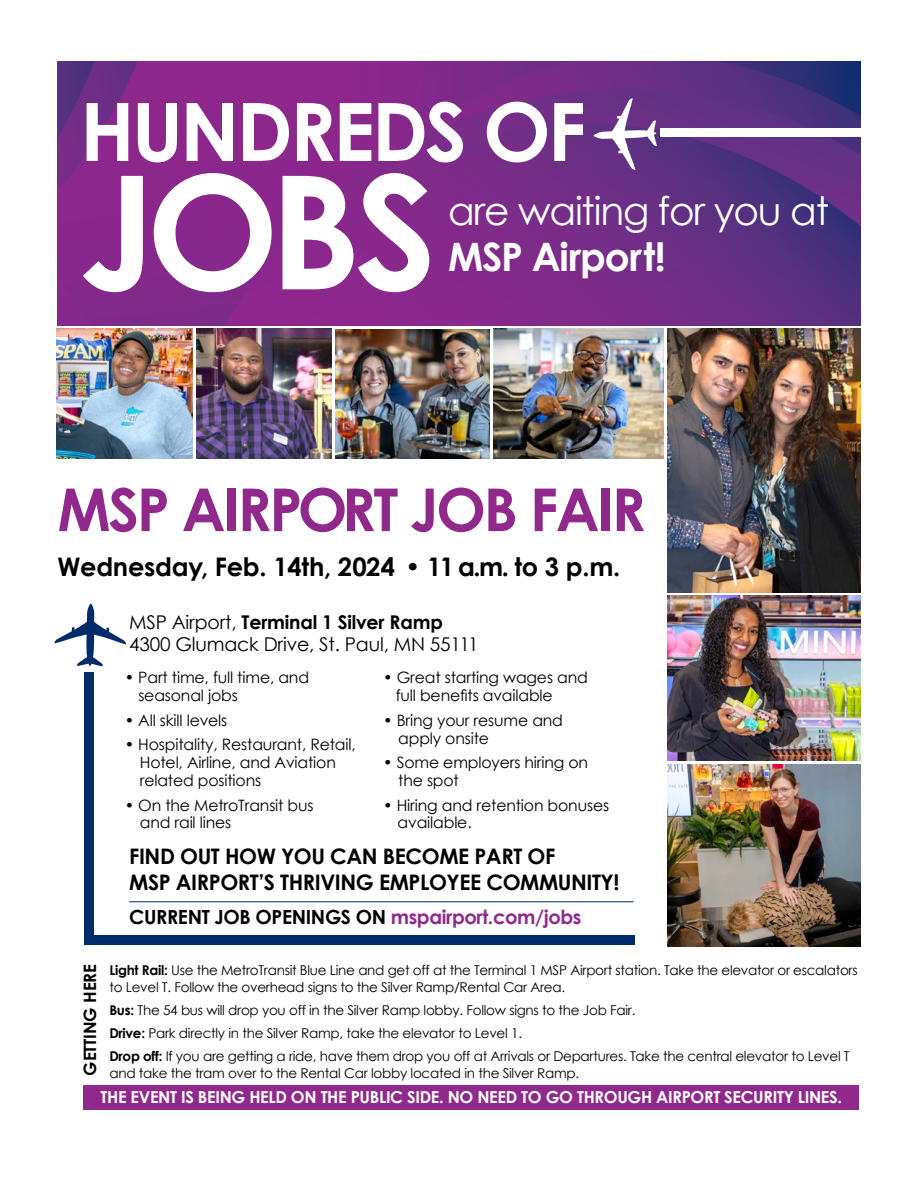
<style>
.page{position:relative;width:918px;height:1188px;background:#fff}
.page>*{position:absolute;margin:0;border:0;box-sizing:border-box;transform-origin:0 0}
.t1{font:700 157.95px "Century Gothic";color:#fff}
.t2{font:700 80.55px "Century Gothic";letter-spacing:-.04em;color:#fff}
.t3{font:700 59.25px "Century Gothic";letter-spacing:-.04em;color:#91298d}
.t4{font:39.15px "Century Gothic";letter-spacing:-.03em;color:#fff}
.t5{font:700 39.15px "Century Gothic";letter-spacing:-.03em;color:#fff}
.t6{font:700 25.65px "Century Gothic";letter-spacing:-.01em;color:#000}
.t7{font:700 21.45px/25.7px "Century Gothic";letter-spacing:-.02em;color:#000}
.t8{font:700 19.5px "Century Gothic";letter-spacing:-.02em;color:#000}
.t9{font:18.9px/22.8px "Century Gothic";letter-spacing:-.01em;color:#000}
.t10{font:700 17.1px "Century Gothic";letter-spacing:-.01em;color:#000}
.t11{font:700 16.5px "Century Gothic";letter-spacing:-.02em;color:#fff}
.t12{font:15.75px/18px "Century Gothic";letter-spacing:-.01em;color:#000}
.t13{font:13.5px/22.8px "Century Gothic";letter-spacing:-.02em;color:#000}
.s1{font-weight:400}
.s2{font-weight:700}
.s3{color:#91298d}
</style>
<div class="page">
<div style="left:83px;top:1085px;width:776px;height:24px;background:#91298d"></div>
<svg style="left:57px;top:62px;width:246px;height:263px;background:#8b278c"></svg>
<svg style="left:57px;top:62px;width:114px;height:261px;background:#82288a"></svg>
<svg style="left:303px;top:62px;width:558px;height:27px;background:#672c83"></svg>
<svg style="left:225px;top:89px;width:636px;height:34px;background:#702c86"></svg>
<svg style="left:179px;top:123px;width:682px;height:202px;background:#762b87"></svg>
<div style="left:85px;top:673px;width:9px;height:262px;background:#002d6a"></div>
<div style="left:660px;top:128px;width:218px;height:9px;background:#fff"></div>
<div style="left:85px;top:935px;width:550px;height:10px;background:#002d6a"></div>
<svg style="left:594px;top:98px;width:63px;height:72px"></svg>
<hr style="left:129px;top:901px;width:505px;height:1px;background:#002d6a">
<img style="left:494px;top:329px;width:169px;height:129px">
<img style="left:336px;top:330px;width:154px;height:128px">
<img style="left:667px;top:596px;width:194px;height:164px">
<img style="left:667px;top:765px;width:194px;height:181px">
<img style="left:56px;top:329px;width:137px;height:129px">
<img style="left:197px;top:329px;width:135px;height:129px">
<img style="left:667px;top:329px;width:194px;height:264px">
<svg style="left:54px;top:603px;width:72px;height:64px"></svg>
<h2 class="t2" style="left:80px;top:71px;width:508px">HUNDREDS OF</h2>
<h1 class="t1" style="left:80px;top:112px;width:358px">JOBS</h1>
<h3 class="t4" style="left:448px;top:183px;width:383px">are waiting for you at</h3>
<h3 class="t5" style="left:448px;top:227px;width:219px">MSP Airport!</h3>
<h3 class="t3" style="left:57px;top:465px;width:590px">MSP AIRPORT JOB FAIR</h3>
<h3 class="t6" style="left:57px;top:547px;width:564px">Wednesday, Feb. 14th, 2024 <span class="s1">•</span> 11 a.m. to 3 p.m.</h3>
<h3 class="t9" style="left:129px;top:610px;width:351px">MSP Airport, <span class="s2">Terminal 1 Silver Ramp<br></span>4300 Glumack Drive, St. Paul, MN 55111</h3>
<p class="t12" style="left:138px;top:668px;width:172px;text-indent:-14px">• Part time, full time, and seasonal jobs</p>
<p class="t12" style="left:125px;top:711px;width:104px">• All skill levels</p>
<p class="t12" style="left:140px;top:735px;width:218px;text-indent:-15px">• Hospitality, Restaurant, Retail,<br>Hotel, Airline, and Aviation related positions</p>
<p class="t12" style="left:140px;top:796px;width:175px;line-height:17.5px;text-indent:-15px">• On the MetroTransit bus and rail lines</p>
<p class="t12" style="left:396px;top:668px;width:194px;text-indent:-13px">• Great starting wages and full benefits available</p>
<p class="t12" style="left:398px;top:711px;width:166px;text-indent:-15px">• Bring your resume and apply onsite</p>
<p class="t12" style="left:398px;top:753px;width:191px;text-indent:-15px">• Some employers hiring on the spot</p>
<p class="t12" style="left:398px;top:796px;width:213px;text-indent:-14px">• Hiring and retention bonuses available.</p>
<h3 class="t7" style="left:129px;top:843px;width:492px">FIND OUT HOW YOU CAN BECOME PART OF<br>MSP AIRPORT’S THRIVING EMPLOYEE COMMUNITY!</h3>
<h3 class="t8" style="left:129px;top:903px;width:454px">CURRENT JOB OPENINGS ON <span class="s3">mspairport.com/jobs</span></h3>
<p class="t10" style="left:77px;top:1076px;width:113px;rotate:-90deg">GETTING HERE</p>
<p class="t13" style="left:109px;top:961px;width:750px;line-height:17.1px"><span class="s2">Light Rail:</span> Use the MetroTransit Blue Line and get off at the Terminal 1 MSP Airport station. Take the elevator or escalators to Level T. Follow the overhead signs to the Silver Ramp/Rental Car Area.</p>
<p class="t13" style="left:109px;top:999px;width:742px"><span class="s2">Bus:</span> The 54 bus will drop you off in the Silver Ramp lobby. Follow signs to the Job Fair.<br><span class="s2">Drive:</span> Park directly in the Silver Ramp, take the elevator to Level 1.<br><span class="s2">Drop off:</span> If you are getting a ride, have them drop you off at Arrivals or Departures. Take the central elevator to Level T</p>
<p class="t13" style="left:109px;top:1061px;width:471px">and take the tram over to the Rental Car lobby located in the Silver Ramp.</p>
<p class="t11" style="left:101px;top:1084px;width:743px">THE EVENT IS BEING HELD ON THE PUBLIC SIDE. NO NEED TO GO THROUGH AIRPORT SECURITY LINES.</p>
</div>
